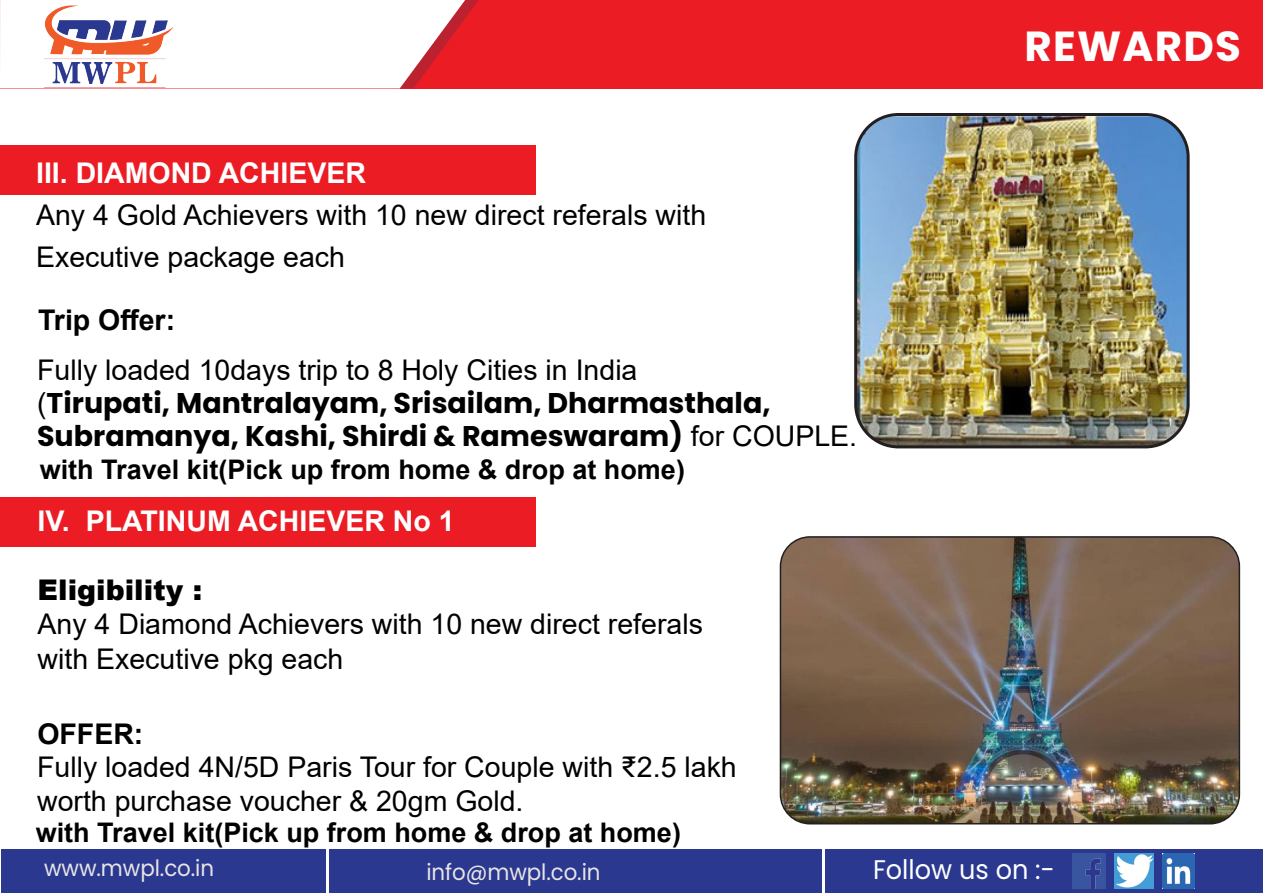
<style>
.page{position:relative;width:1263px;height:893px;background:#fff}
.page>*{position:absolute;margin:0;border:0;box-sizing:border-box;transform-origin:0 0}
.t1{font:700 42px "Poppins";letter-spacing:.03em;color:#fff}
.t2{font:28.5px/42px "Arial";color:#000}
.t3{font:700 28.5px/33px "Poppins";color:#000}
.t4{font:700 28.5px "Arial";color:#fff}
.t5{font:700 28.5px "Arial";color:#000}
.t6{font:900 28.5px "Arial";color:#000}
.t7{font:700 27px "Arial";color:#000}
.t8{font:27px "Poppins";color:#fff;scale:.95 1}
.t9{font:22.5px "Poppins";letter-spacing:-.005em;color:#e8e5e5;scale:.95 1}
.s1{font-family:"Arial";font-weight:400}
</style>
<div class="page">
<div style="left:0;top:0;width:1263px;height:88px;background:#ec1c24"></div>
<svg style="left:219px;top:0;width:260px;height:89px;background:#f9d7d9"></svg>
<img style="left:0;top:0;width:219px;height:89px">
<div style="left:0;top:146px;width:535px;height:49px;background:#ec1c24"></div>
<img style="left:858px;top:117px;width:328px;height:330px">
<div style="left:854px;top:113px;width:336px;height:335px;border:3px solid #231f20;border-radius:43px"></div>
<div style="left:0;top:498px;width:535px;height:49px;background:#ec1c24"></div>
<img style="left:780px;top:538px;width:459px;height:286px">
<div style="left:780px;top:536px;width:460px;height:288px;border:2px solid #231f20;border-radius:29px"></div>
<div style="left:1px;top:849px;width:1261px;height:44px;background:#2b388f"></div>
<img style="left:1072px;top:854px;width:33px;height:35px">
<img style="left:1114px;top:854px;width:40px;height:34px">
<img style="left:1162px;top:854px;width:33px;height:34px">
<hr style="left:326px;top:849px;width:3px;height:44px;background:#fff">
<hr style="left:822px;top:849px;width:3px;height:44px;background:#fff">
<p class="t4" style="left:36px;top:153px;width:331px">III. DIAMOND ACHIEVER</p>
<p class="t2" style="left:36px;top:193px;width:672px">Any 4 Gold Achievers with 10 new direct referals with<br>Executive package each</p>
<p class="t5" style="left:38px;top:300px;width:139px">Trip Offer:</p>
<p class="t2" style="left:37px;top:349px;width:602px">Fully loaded 10days trip to 8 Holy Cities in India</p>
<p class="t3" style="left:37px;top:387px;width:822px"><span class="s1">(</span>Tirupati, Mantralayam, Srisailam, Dharmasthala,<br>Subramanya, Kashi, Shirdi &amp; Rameswaram) <span class="s1">for COUPLE.</span></p>
<p class="t7" style="left:40px;top:451px;width:647px">with Travel kit(Pick up from home &amp; drop at home)</p>
<p class="t4" style="left:38px;top:501px;width:418px">IV. PLATINUM ACHIEVER No 1</p>
<p class="t6" style="left:38px;top:569px;width:166px">Eligibility :</p>
<p class="t2" style="left:38px;top:607px;width:667px;line-height:34.5px">Any 4 Diamond Achievers with 10 new direct referals with Executive pkg each</p>
<p class="t5" style="left:37px;top:714px;width:108px">OFFER:</p>
<p class="t2" style="left:37px;top:750px;width:701px;line-height:34.2px">Fully loaded 4N/5D Paris Tour for Couple with ₹2.5 lakh worth purchase voucher &amp; 20gm Gold.</p>
<p class="t7" style="left:36px;top:814px;width:647px">with Travel kit(Pick up from home &amp; drop at home)</p>
<h1 class="t1" style="left:1024px;top:22px;width:218px">REWARDS</h1>
<p class="t9" style="left:44px;top:855px;width:180px">www.mwpl.co.in</p>
<p class="t9" style="left:426px;top:859px;width:185px">info@mwpl.co.in</p>
<p class="t8" style="left:873px;top:854px;width:193px">Follow us on :-</p>
</div>
